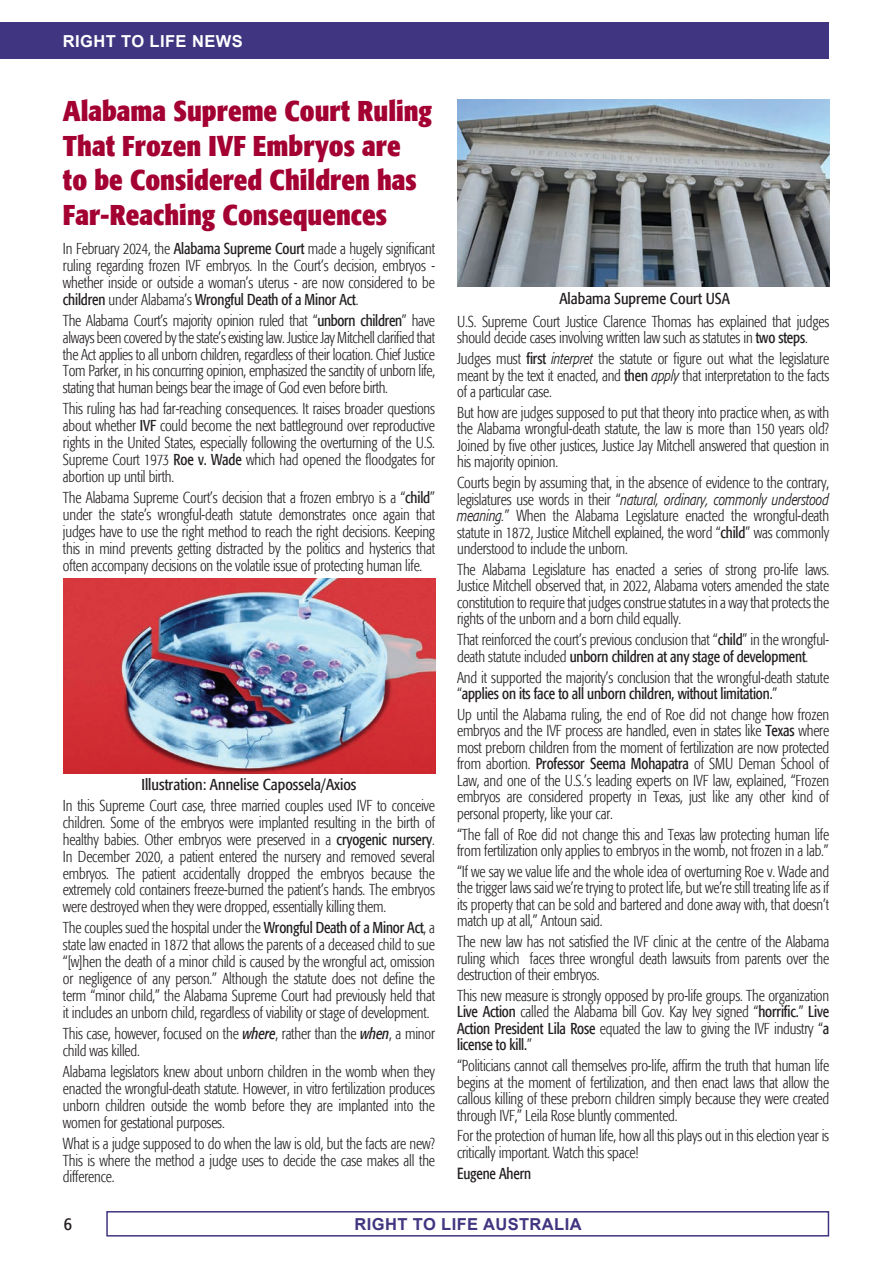
<style>
.page{position:relative;width:893px;height:1263px;background:#fff}
.page>*{position:absolute;margin:0;border:0;box-sizing:border-box;transform-origin:0 0}
.t1{font:700 condensed 28.5px/34.5px "Formata";color:#a40133}
.t2{font:condensed 18px "Formata";color:#231f20}
.t3{font:700 16.5px "Arial";letter-spacing:.025em;color:#403580}
.t4{font:700 16.5px "Arial";letter-spacing:.025em;color:#fff}
.t5{font:300 condensed 15.75px/16.5px "Formata";letter-spacing:-.01em;color:#231f20;text-align:justify;scale:.93 1}
.t6{font:condensed 15.75px "Formata";color:#231f20}
.t7{font:condensed 15.75px "Formata";color:#231f20;scale:.93 1}
.s1{font-weight:400}
.s2{font-weight:400;font-style:italic}
.s3{font-style:italic}
</style>
<div class="page">
<div style="left:106px;top:1211px;width:723px;height:25px;border:2px solid #403580"></div>
<div style="left:0;top:22px;width:828px;height:36px;background:#403580"></div>
<img style="left:64px;top:578px;width:371px;height:196px">
<img style="left:457px;top:99px;width:373px;height:187px">
<p class="t4" style="left:63px;top:30px;width:181px">RIGHT TO LIFE NEWS</p>
<h1 class="t1" style="left:63px;top:93px;width:371px">Alabama Supreme Court Ruling<br>That Frozen IVF Embryos are<br>to be Considered Children has<br>Far-Reaching Consequences</h1>
<p class="t5" style="left:63px;top:240px;width:402px">In February 2024, the <span class="s1">Alabama Supreme Court</span> made a hugely significant ruling regarding frozen IVF embryos. In the Court’s decision, embryos - whether inside or outside a woman’s uterus - are now considered to be <span class="s1">children</span> under Alabama’s <span class="s1">Wrongful Death of a Minor Act</span>.</p>
<p class="t5" style="left:63px;top:312px;width:402px">The Alabama Court’s majority opinion ruled that “<span class="s1">unborn children</span>” have always been covered by the state’s existing law. Justice Jay Mitchell clarified that the Act applies to all unborn children, regardless of their location. Chief Justice Tom Parker, in his concurring opinion, emphasized the sanctity of unborn life, stating that human beings bear the image of God even before birth.</p>
<p class="t5" style="left:63px;top:401px;width:402px">This ruling has had far-reaching consequences. It raises broader questions about whether <span class="s1">IVF</span> could become the next battleground over reproductive rights in the United States, especially following the overturning of the U.S.<br>Supreme Court 1973 <span class="s1">Roe v. Wade</span> which had opened the floodgates for abortion up until birth.</p>
<p class="t5" style="left:63px;top:489px;width:402px">The Alabama Supreme Court’s decision that a frozen embryo is a “<span class="s1">child</span>” under the state’s wrongful-death statute demonstrates once again that judges have to use the right method to reach the right decisions. Keeping this in mind prevents getting distracted by the politics and hysterics that often accompany decisions on the volatile issue of protecting human life.</p>
<p class="t6" style="left:141px;top:775px;width:217px">Illustration: Annelise Capossela/Axios</p>
<p class="t5" style="left:63px;top:797px;width:402px">In this Supreme Court case, three married couples used IVF to conceive children. Some of the embryos were implanted resulting in the birth of healthy babies. Other embryos were preserved in a <span class="s1">cryogenic nursery</span>.<br>In December 2020, a patient entered the nursery and removed several embryos. The patient accidentally dropped the embryos because the extremely cold containers freeze-burned the patient’s hands. The embryos were destroyed when they were dropped, essentially killing them.</p>
<p class="t5" style="left:63px;top:920px;width:402px">The couples sued the hospital under the <span class="s1">Wrongful Death of a Minor Act</span>, a state law enacted in 1872 that allows the parents of a deceased child to sue “[w]hen the death of a minor child is caused by the wrongful act, omission or negligence of any person.” Although the statute does not define the term “minor child,” the Alabama Supreme Court had previously held that it includes an unborn child, regardless of viability or stage of development.</p>
<p class="t5" style="left:63px;top:1025px;width:402px">This case, however, focused on the <span class="s2">where</span>, rather than the <span class="s2">when</span>, a minor child was killed.</p>
<p class="t5" style="left:63px;top:1063px;width:402px">Alabama legislators knew about unborn children in the womb when they enacted the wrongful-death statute. However, in vitro fertilization produces unborn children outside the womb before they are implanted into the women for gestational purposes.</p>
<p class="t5" style="left:63px;top:1135px;width:402px">What is a judge supposed to do when the law is old, but the facts are new?<br>This is where the method a judge uses to decide the case makes all the difference.</p>
<p class="t6" style="left:559px;top:290px;width:172px">Alabama Supreme Court USA</p>
<p class="t5" style="left:457px;top:313px;width:402px">U.S. Supreme Court Justice Clarence Thomas has explained that judges should decide cases involving written law such as statutes in <span class="s1">two steps</span>.</p>
<p class="t5" style="left:457px;top:350px;width:402px">Judges must <span class="s1">first</span> <span class="s3">interpret</span> the statute or figure out what the legislature meant by the text it enacted, and <span class="s1">then</span> <span class="s3">apply</span> that interpretation to the facts of a particular case.</p>
<p class="t5" style="left:457px;top:404px;width:402px">But how are judges supposed to put that theory into practice when, as with the Alabama wrongful-death statute, the law is more than 150 years old?<br>Joined by five other justices, Justice Jay Mitchell answered that question in his majority opinion.</p>
<p class="t5" style="left:457px;top:475px;width:402px">Courts begin by assuming that, in the absence of evidence to the contrary, legislatures use words in their “<span class="s3">natural, ordinary, commonly understood meaning.</span>” When the Alabama Legislature enacted the wrongful-death statute in 1872, Justice Mitchell explained, the word “<span class="s1">child</span>” was commonly understood to include the unborn.</p>
<p class="t5" style="left:457px;top:561px;width:402px">The Alabama Legislature has enacted a series of strong pro-life laws.<br>Justice Mitchell observed that, in 2022, Alabama voters amended the state constitution to require that judges construe statutes in a way that protects the rights of the unborn and a born child equally.</p>
<p class="t5" style="left:457px;top:632px;width:402px">That reinforced the court’s previous conclusion that “<span class="s1">child</span>” in the wrongful&shy;death statute included <span class="s1">unborn children at any stage of development</span>.</p>
<p class="t5" style="left:457px;top:669px;width:402px">And it supported the majority’s conclusion that the wrongful-death statute “<span class="s1">applies on its face to all unborn children, without limitation.</span>”</p>
<p class="t5" style="left:457px;top:706px;width:402px">Up until the Alabama ruling, the end of Roe did not change how frozen embryos and the IVF process are handled, even in states like <span class="s1">Texas</span> where most preborn children from the moment of fertilization are now protected from abortion. <span class="s1">Professor Seema Mohapatra</span> of SMU Deman School of Law, and one of the U.S.’s leading experts on IVF law, explained, “Frozen embryos are considered property in Texas, just like any other kind of personal property, like your car.</p>
<p class="t5" style="left:457px;top:826px;width:402px">“The fall of Roe did not change this and Texas law protecting human life from fertilization only applies to embryos in the womb, not frozen in a lab.”</p>
<p class="t5" style="left:457px;top:863px;width:402px">“If we say we value life and the whole idea of overturning Roe v. Wade and the trigger laws said we’re trying to protect life, but we’re still treating life as if its property that can be sold and bartered and done away with, that doesn’t match up at all,” Antoun said.</p>
<p class="t5" style="left:457px;top:933px;width:402px">The new law has not satisfied the IVF clinic at the centre of the Alabama ruling which faces three wrongful death lawsuits from parents over the destruction of their embryos.</p>
<p class="t5" style="left:457px;top:987px;width:402px">This new measure is strongly opposed by pro-life groups. The organization <span class="s1">Live Action</span> called the Alabama bill Gov. Kay Ivey signed “<span class="s1">horrific.</span>” <span class="s1">Live Action President Lila Rose</span> equated the law to giving the IVF industry “<span class="s1">a license to kill.</span>”</p>
<p class="t5" style="left:457px;top:1058px;width:402px">“Politicians cannot call themselves pro-life, affirm the truth that human life begins at the moment of fertilization, and then enact laws that allow the callous killing of these preborn children simply because they were created through IVF,” Leila Rose bluntly commented.</p>
<p class="t5" style="left:457px;top:1128px;width:402px">For the protection of human life, how all this plays out in this election year is critically important. Watch this space!</p>
<p class="t7" style="left:457px;top:1164px;width:81px">Eugene Ahern</p>
<p class="t2" style="left:64px;top:1213px;width:10px">6</p>
<p class="t3" style="left:354px;top:1213px;width:229px">RIGHT TO LIFE AUSTRALIA</p>
</div>
